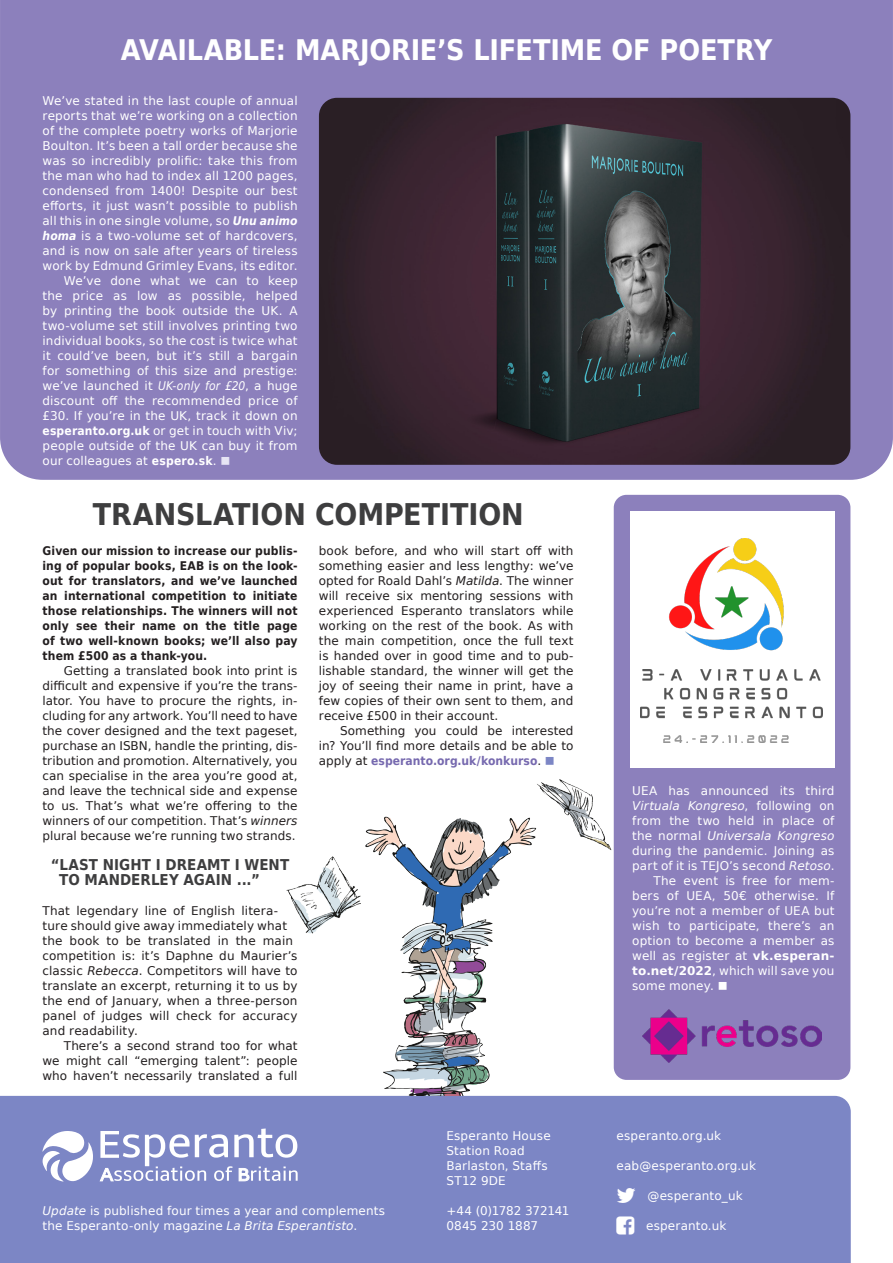
<style>
.page{position:relative;width:893px;height:1263px;background:#fff}
.page>*{position:absolute;margin:0;border:0;box-sizing:border-box;transform-origin:0 0}
.heading_2{font:700 30px "DejaVu Sans Condensed";letter-spacing:-.005em;color:#3e3e3f}
.heading_3{font:700 28.5px "DejaVu Sans Condensed";letter-spacing:-.005em;color:#fff}
.heading_3-2{font:700 15px/15px "DejaVu Sans Condensed";letter-spacing:.005em;color:#3e3e3f}
.main_text{font:12px/15px "DejaVu Sans";color:#231f20;text-align:justify}
.main_text-2{font:12px/15px "DejaVu Sans";letter-spacing:.01em;color:#fff}
.opening_paragraph{font:12px/15px "DejaVu Sans";letter-spacing:.01em;color:#fff;text-align:justify}
.opening_paragraph-2{font:12px/15px "DejaVu Sans";letter-spacing:.01em;color:#231f20}
.opening_paragraph-3{font:700 12px/15px "DejaVu Sans Condensed";letter-spacing:.015em;color:#231f20;text-align:justify}
.main_text-3{font:12px/15px "DejaVu Sans";letter-spacing:-.01em;color:#fff}
.s1{font-family:"DejaVu Sans Condensed";font-weight:700;font-style:italic}
.s2{font-family:"DejaVu Sans Condensed";font-style:italic}
.s3{font-family:"DejaVu Sans Condensed";font-weight:700}
.s4{color:#e7e5f4}
.s5{font-style:italic}
.s6{font-family:"DejaVu Sans Condensed";font-weight:700;color:#7669af}
.s7{color:#7c86c5}
.s8{font-weight:700}
</style>
<div class="page">
<div style="left:0;top:1096px;width:851px;height:167px;background:#7c86c5"></div>
<svg style="left:42px;top:1131px;width:51px;height:51px"></svg>
<svg style="left:100px;top:1128px;width:198px;height:53px"></svg>
<div style="left:0;top:0;width:893px;height:480px;background:#8c80bc"></div>
<img style="left:319px;top:98px;width:531px;height:367px">
<div style="left:614px;top:495px;width:236px;height:585px;background:#8c80bc;border-radius:13px"></div>
<img style="left:279px;top:539px;width:335px;height:557px">
<img style="left:643px;top:1009px;width:178px;height:53px">
<div style="left:630px;top:511px;width:204px;height:256px;background:#fff"></div>
<img style="left:641px;top:538px;width:182px;height:204px">
<svg style="left:617px;top:1188px;width:19px;height:15px"></svg>
<svg style="left:617px;top:1216px;width:18px;height:18px"></svg>
<p class="heading_3" style="left:121px;top:26px;width:653px">AVAILABLE: MARJORIE’S LIFETIME OF POETRY</p>
<p class="opening_paragraph" style="left:43px;top:93px;width:257px">We’ve stated in the last couple of annual reports that we’re working on a collection of the complete poetry works of Marjorie Boulton. It’s been a tall order because she was so incredibly prolific: take this from the man who had to index all 1200 pages, condensed from 1400! Despite our best efforts, it just wasn’t possible to publish all this in one single volume, so <span class="s1">Unu animo homa</span> is a two-volume set of hardcovers, and is now on sale after years of tireless work by Edmund Grimley Evans, its editor.</p>
<p class="main_text-2" style="left:43px;top:273px;width:257px;text-align:justify;text-indent:21px">We’ve done what we can to keep the price as low as possible, helped by printing the book outside the UK. A two-volume set still involves printing two individual books, so the cost is twice what it could’ve been, but it’s still a bargain for something of this size and prestige: we’ve launched it <span class="s2">UK-only for £20</span>, a huge discount off the recommended price of £30. If you’re in the UK, track it down on <span class="s3">esperanto.org.uk</span> or get in touch with Viv; people outside of the UK can buy it from our colleagues at <span class="s3">espero.sk</span>. <span class="s4">◼</span></p>
<p class="heading_2" style="left:93px;top:490px;width:432px">TRANSLATION COMPETITION</p>
<p class="opening_paragraph-3" style="left:43px;top:543px;width:257px">Given our mission to increase our publis&shy;ing of popular books, EAB is on the look&shy;out for translators, and we’ve launched an international competition to initiate those relationships. The winners will not only see their name on the title page of two well-known books; we’ll also pay them £500 as a thank-you.</p>
<p class="main_text" style="left:43px;top:663px;width:257px;text-indent:21px">Getting a translated book into print is difficult and expensive if you’re the trans&shy;lator. You have to procure the rights, in&shy;cluding for any artwork. You’ll need to have the cover designed and the text pageset, purchase an ISBN, handle the printing, dis&shy;tribution and promotion. Alternatively, you can specialise in the area you’re good at, and leave the technical side and expense to us. That’s what we’re offering to the winners of our competition. That’s <span class="s5">winners </span>plural because we’re running two strands.</p>
<p class="heading_3-2" style="left:59px;top:857px;width:232px;text-indent:-8px">“LAST NIGHT I DREAMT I WENT<br>TO MANDERLEY AGAIN ...”</p>
<p class="opening_paragraph-2" style="left:43px;top:903px;width:257px">That legendary line of English litera&shy;ture should give away immediately what the book to be translated in the main competition is: it’s Daphne du Maurier’s classic <span class="s5">Rebecca</span>. Competitors will have to translate an excerpt, returning it to us by the end of January, when a three-person panel of judges will check for accuracy and readability.</p>
<p class="main_text" style="left:43px;top:1038px;width:257px;text-indent:21px">There’s a second strand too for what we might call “emerging talent”: people who haven’t necessarily translated a full</p>
<p class="main_text" style="left:319px;top:543px;width:256px">book before, and who will start off with something easier and less lengthy: we’ve opted for Roald Dahl’s <span class="s5">Matilda</span>. The winner will receive six mentoring sessions with experienced Esperanto translators while working on the rest of the book. As with the main competition, once the full text is handed over in good time and to pub&shy;lishable standard, the winner will get the joy of seeing their name in print, have a few copies of their own sent to them, and receive £500 in their account.</p>
<p class="main_text" style="left:319px;top:723px;width:256px;text-indent:21px">Something you could be interested in? You’ll find more details and be able to apply at <span class="s6">esperanto.org.uk/konkurso</span>. <span class="s7">◼</span></p>
<p class="main_text-2" style="left:43px;top:1203px;width:344px"><span class="s5">Update</span> is published four times a year and complements the Esperanto-only magazine <span class="s5">La Brita Esperantisto</span>.</p>
<p class="main_text-2" style="left:446px;top:1128px;width:106px">Esperanto House<br>Station Road<br>Barlaston, Staffs<br>ST12 9DE</p>
<p class="main_text-3" style="left:446px;top:1203px;width:124px">+44 (0)1782 372141<br>0845 230 1887</p>
<p class="opening_paragraph" style="left:632px;top:783px;width:204px">UEA has announced its third <span class="s5">Virtuala Kongreso</span>, following on from the two held in place of the normal <span class="s5">Universala Kongreso </span>during the pandemic. Joining as part of it is TEJO’s second <span class="s5">Retoso</span>.</p>
<p class="main_text-2" style="left:632px;top:873px;width:204px;text-align:justify;text-indent:21px">The event is free for mem&shy;bers of UEA, 50€ otherwise. If you’re not a member of UEA but wish to participate, there’s an option to become a member as well as register at <span class="s8">vk.esperan&shy;to.net/2022</span>, which will save you some money. ◼</p>
<p class="main_text-2" style="left:617px;top:1128px;width:106px">esperanto.org.uk</p>
<p class="main_text-2" style="left:617px;top:1158px;width:141px">eab@esperanto.org.uk</p>
<p class="main_text-2" style="left:647px;top:1188px;width:97px">@esperanto_uk</p>
<p class="main_text-2" style="left:646px;top:1218px;width:82px">esperanto.uk</p>
</div>
